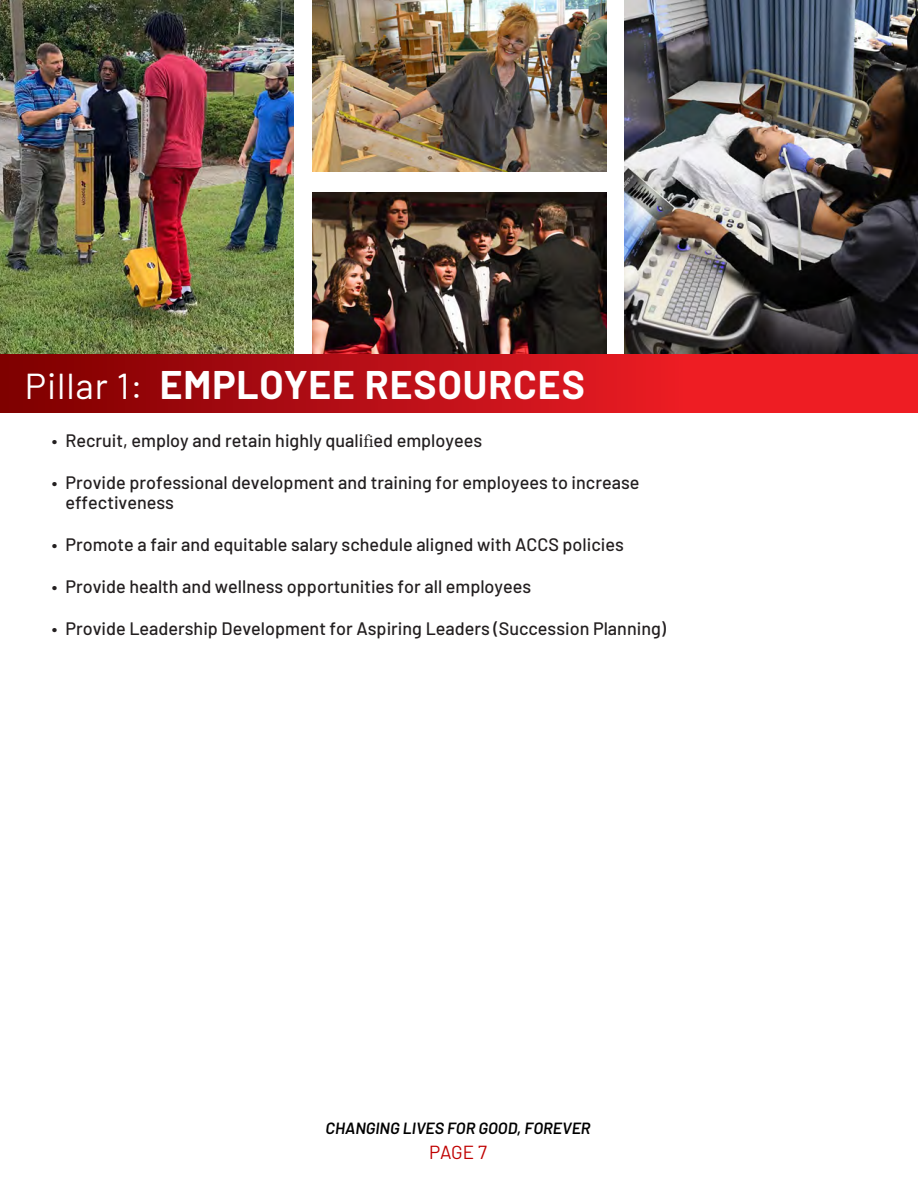
<style>
.page{position:relative;width:918px;height:1188px;background:#fff}
.page>*{position:absolute;margin:0;border:0;box-sizing:border-box;transform-origin:0 0}
.heading_2{font:700 39px "Barlow";letter-spacing:.025em;color:#fff}
.Body_Text{font:18.9px "Barlow";color:#c00000}
.t1{font:500 18px/20.2px "Barlow";color:#231f20}
.heading_2-2{font:italic 600 16.2px "Barlow";color:#000}
.s1{font-weight:400;font-size:36px}
.s2{font-family:"Minion Pro";font-weight:400}
</style>
<div class="page">
<img style="left:0;top:0;width:294px;height:354px">
<img style="left:625px;top:0;width:293px;height:354px">
<img style="left:313px;top:192px;width:293px;height:162px">
<svg style="left:1px;top:354px;width:917px;height:59px;background:#c21117"></svg>
<img style="left:313px;top:0;width:293px;height:171px">
<p class="heading_2" style="left:25px;top:356px;width:562px"><span class="s1">Pillar 1:</span> EMPLOYEE RESOURCES</p>
<p class="t1" style="left:52px;top:429px;width:432px">• Recruit, employ and retain highly quali<span class="s2">fi</span>ed employees</p>
<p class="t1" style="left:65px;top:471px;width:576px;text-indent:-14px">• Provide professional development and training for employees to increase effectiveness</p>
<p class="t1" style="left:52px;top:533px;width:573px">• Promote a fair and equitable salary schedule aligned with ACCS policies</p>
<p class="t1" style="left:52px;top:575px;width:481px">• Provide health and wellness opportunities for all employees</p>
<p class="t1" style="left:52px;top:617px;width:616px">• Provide Leadership Development for Aspiring Leaders (Succession Planning)</p>
<p class="heading_2-2" style="left:326px;top:1116px;width:267px">CHANGING LIVES FOR GOOD, FOREVER</p>
<p class="Body_Text" style="left:429px;top:1138px;width:59px">PAGE 7</p>
</div>
